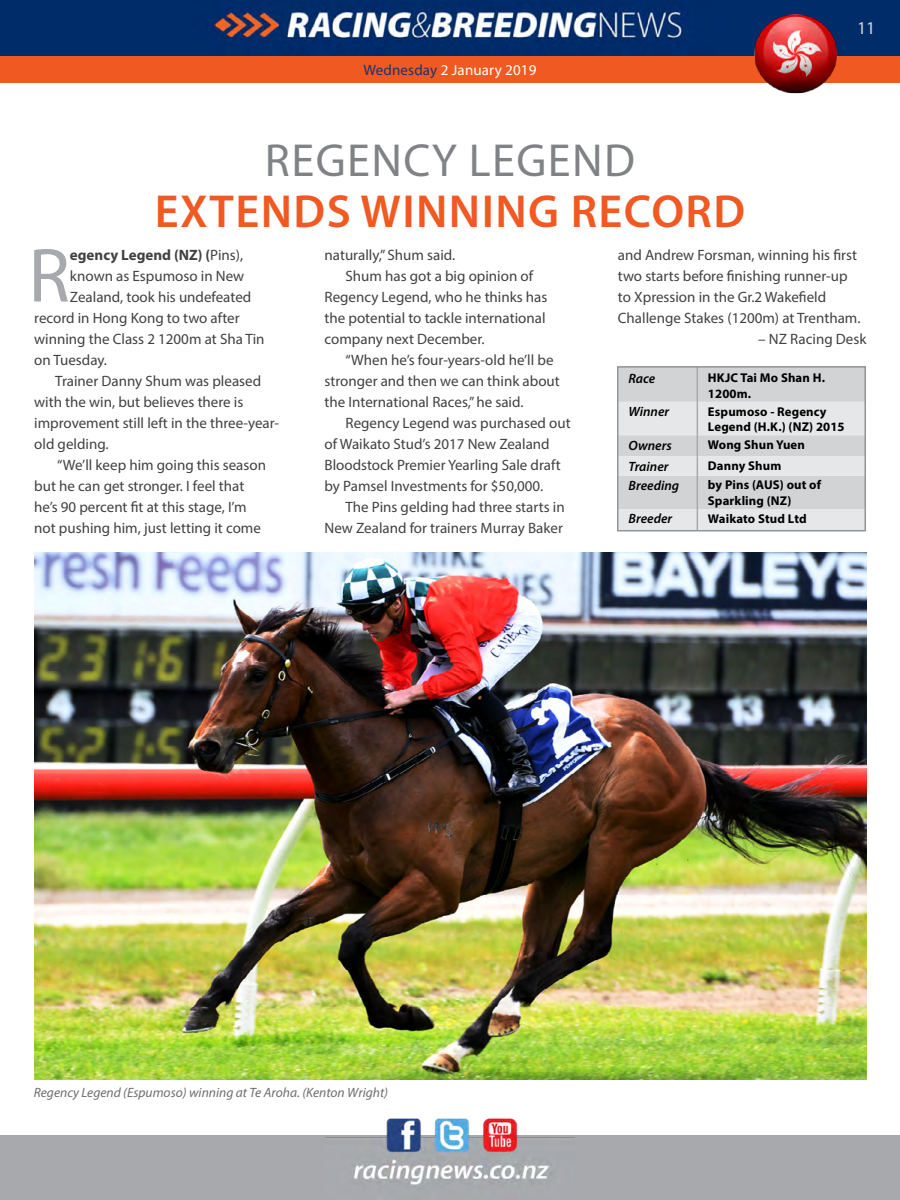
<style>
.page{position:relative;width:900px;height:1200px;background:#fff}
.page>*{position:absolute;margin:0;border:0;box-sizing:border-box;transform-origin:0 0}
.t1{font:77.25px "Myriad Pro";color:#a7a9ac}
.t2{font:600 46.5px "Myriad Pro";letter-spacing:.03em;color:#f15922}
.t3{font:46.5px "Myriad Pro";color:#808285}
.t4{font:18px "Myriad Pro";color:#d1d4d4}
.t5{font:15px/21px "Myriad Pro";color:#414042}
.t6{font:700 15px "Myriad Pro";color:#414042}
.t7{font:15px "Myriad Pro";letter-spacing:.01em;color:#fff}
.t8{font:italic 13.5px "Myriad Pro";color:#6d6e71}
.t9{font:italic 600 13.5px "Myriad Pro";color:#000}
.t10{font:700 12.75px/15.3px "Myriad Pro";letter-spacing:.01em;color:#000}
.s1{color:#203267}
.s2{font-weight:400}
</style>
<div class="page">
<div style="left:0;top:1136px;width:900px;height:64px;background:#a7a9ac"></div>
<img style="left:325px;top:1118px;width:250px;height:67px">
<div style="left:0;top:56px;width:900px;height:27px;background:#f15922"></div>
<img style="left:0;top:0;width:900px;height:56px">
<img style="left:34px;top:553px;width:832px;height:527px">
<svg style="left:620px;top:369px;width:243px;height:159px;background:#dadcdd"></svg>
<div style="left:617px;top:366px;width:249px;height:165px;border:2px solid #939598"></div>
<img style="left:752px;top:12px;width:88px;height:82px">
<p class="t7" style="left:364px;top:61px;width:174px"><span class="s1">Wednesday</span> 2 January 2019</p>
<h2 class="t3" style="left:265px;top:131px;width:55px">Regency</h2>
<h2 class="t3" style="left:469px;top:131px;width:52px">Legend</h2>
<h2 class="t2" style="left:155px;top:182px;width:592px">EXTEN DS WINN ING RECORD</h2>
<p class="t4" style="left:857px;top:17px;width:20px">11</p>
<h1 class="t1" style="left:28px;top:228px;width:43px">R</h1>
<p class="t6" style="left:70px;top:245px;width:175px">egency Legend (NZ) (<span class="s2">Pins),</span></p>
<p class="t5" style="left:70px;top:265px;width:176px">known as Espumoso in New</p>
<p class="t5" style="left:70px;top:286px;width:183px">Zealand, took his undefeated</p>
<p class="t5" style="left:34px;top:307px;width:207px">record in Hong Kong to two after</p>
<p class="t5" style="left:34px;top:328px;width:232px">winning the Class 2 1200m at Sha Tin</p>
<p class="t5" style="left:34px;top:349px;width:74px">on Tuesday.</p>
<p class="t5" style="left:55px;top:370px;width:207px">Trainer Danny Shum was pleased</p>
<p class="t5" style="left:34px;top:391px;width:211px">with the win, but believes there is</p>
<p class="t5" style="left:34px;top:412px;width:246px">improvement still left in the three-year-</p>
<p class="t5" style="left:34px;top:433px;width:76px">old gelding.</p>
<p class="t5" style="left:57px;top:454px;width:210px">“We’ll keep him going this season</p>
<p class="t5" style="left:34px;top:475px;width:212px">but he can get stronger. I feel that</p>
<p class="t5" style="left:34px;top:496px;width:214px">he’s 90 percent fit at this stage, I’m</p>
<p class="t5" style="left:34px;top:517px;width:228px">not pushing him, just letting it come</p>
<p class="t5" style="left:325px;top:244px;width:132px">naturally,” Shum said.</p>
<p class="t5" style="left:346px;top:265px;width:190px">Shum has got a big opinion of</p>
<p class="t5" style="left:325px;top:286px;width:224px">Regency Legend, who he thinks has</p>
<p class="t5" style="left:325px;top:307px;width:222px">the potential to tackle international</p>
<p class="t5" style="left:325px;top:328px;width:162px">company next December.</p>
<p class="t5" style="left:346px;top:349px;width:210px">“When he’s four-years-old he’ll be</p>
<p class="t5" style="left:325px;top:370px;width:237px">stronger and then we can think about</p>
<p class="t5" style="left:325px;top:391px;width:200px">the International Races,” he said.</p>
<p class="t5" style="left:346px;top:412px;width:227px">Regency Legend was purchased out</p>
<p class="t5" style="left:325px;top:433px;width:227px">of Waikato Stud’s 2017 New Zealand</p>
<p class="t5" style="left:325px;top:454px;width:238px">Bloodstock Premier Yearling Sale draft</p>
<p class="t5" style="left:325px;top:475px;width:220px">by Pamsel Investments for $50,000.</p>
<p class="t5" style="left:346px;top:496px;width:221px">The Pins gelding had three starts in</p>
<p class="t5" style="left:325px;top:517px;width:240px">New Zealand for trainers Murray Baker</p>
<p class="t5" style="left:618px;top:244px;width:244px">and Andrew Forsman, winning his first two starts before finishing runner-up to Xpression in the Gr.2 Wakefield Challenge Stakes (1200m) at Trentham.</p>
<p class="t5" style="left:758px;top:328px;width:110px">– NZ Racing Desk</p>
<p class="t9" style="left:629px;top:370px;width:28px">Race</p>
<p class="t10" style="left:708px;top:370px;width:119px">HKJC Tai Mo Shan H.<br>1200m.</p>
<p class="t9" style="left:629px;top:403px;width:42px">Winner</p>
<p class="t10" style="left:708px;top:403px;width:138px">Espumoso - Regency<br>Legend (H.K.) (NZ) 2015</p>
<p class="t9" style="left:629px;top:436px;width:45px">Owners</p>
<p class="t10" style="left:708px;top:437px;width:98px">Wong Shun Yuen</p>
<p class="t9" style="left:629px;top:458px;width:41px">Trainer</p>
<p class="t10" style="left:708px;top:458px;width:75px">Danny Shum</p>
<p class="t9" style="left:629px;top:477px;width:52px">Breeding</p>
<p class="t10" style="left:708px;top:477px;width:115px">by Pins (AUS) out of<br>Sparkling (NZ)</p>
<p class="t9" style="left:629px;top:510px;width:45px">Breeder</p>
<p class="t10" style="left:708px;top:510px;width:100px">Waikato Stud Ltd</p>
<p class="t8" style="left:34px;top:1084px;width:356px">Regency Legend (Espumoso) winning at Te Aroha. (Kenton Wright)</p>
</div>
